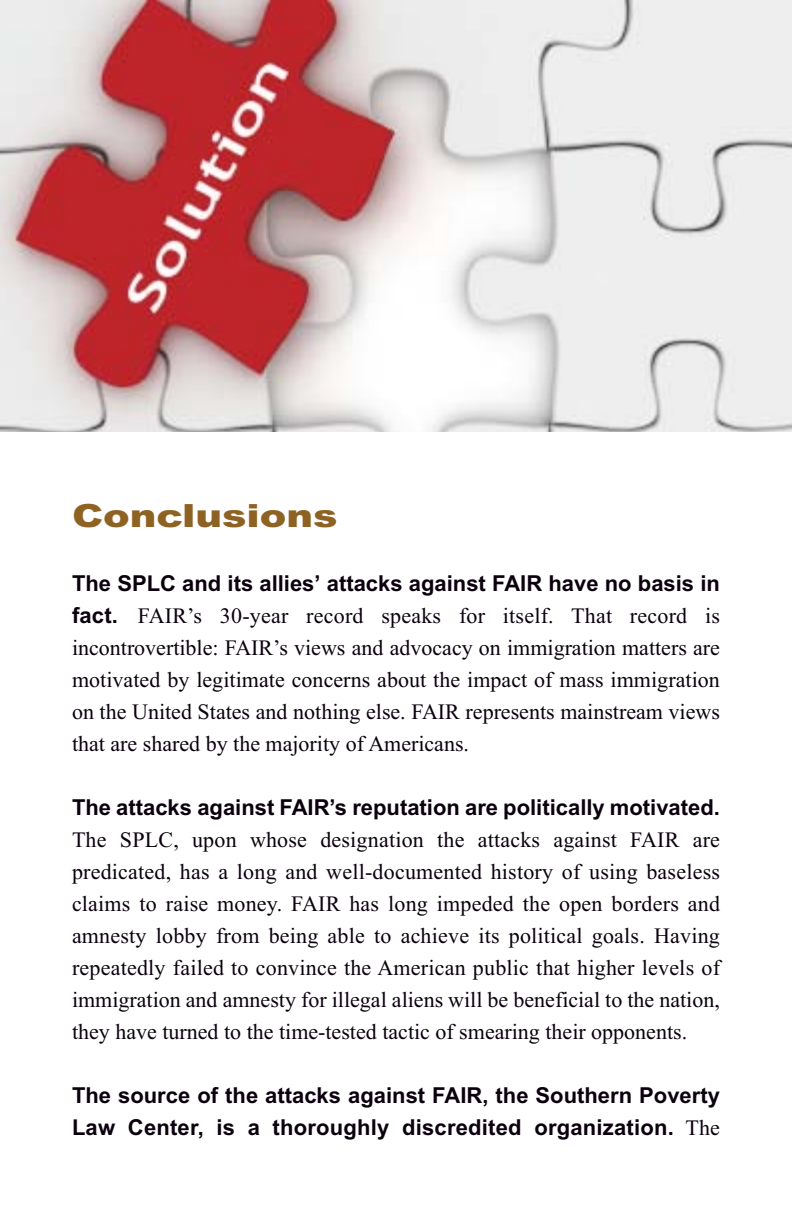
<style>
.page{position:relative;width:792px;height:1224px;background:#fff}
.page>*{position:absolute;margin:0;border:0;box-sizing:border-box;transform-origin:0 0}
.t1{font:900 32px "Arial";color:#8e6223;scale:1.25 1}
.t2{font:22px/32px "Times New Roman";color:#0c000e;text-align:justify}
.t3{font:700 22px/32px "Arial";color:#0c000e}
.s1{font-family:"Arial";font-weight:700}
.s2{font-family:"Times New Roman";font-weight:400}
</style>
<div class="page">
<img style="left:0;top:0;width:792px;height:432px">
<h1 class="t1" style="left:72px;top:497px;width:214px">Conclusions</h1>
<p class="t3" style="left:72px;top:567px;width:650px">The SPLC and its allies’ attacks against FAIR have no basis in</p>
<p class="t2" style="left:72px;top:599px;width:650px"><span class="s1">fact.</span> FAIR’s 30-year record speaks for itself. That record is incontrovertible: FAIR’s views and advocacy on immigration matters are motivated by legitimate concerns about the impact of mass immigration on the United States and nothing else. FAIR represents mainstream views that are shared by the majority of Americans.</p>
<p class="t3" style="left:72px;top:791px;width:650px">The attacks against FAIR’s reputation are politically motivated.</p>
<p class="t2" style="left:72px;top:823px;width:650px">The SPLC, upon whose designation the attacks against FAIR are predicated, has a long and well-documented history of using baseless claims to raise money. FAIR has long impeded the open borders and amnesty lobby from being able to achieve its political goals. Having repeatedly failed to convince the American public that higher levels of immigration and amnesty for illegal aliens will be beneficial to the nation, they have turned to the time-tested tactic of smearing their opponents.</p>
<p class="t3" style="left:72px;top:1079px;width:650px">The source of the attacks against FAIR, the Southern Poverty<br>Law Center, is a thoroughly discredited organization. <span class="s2">The</span></p>
</div>
